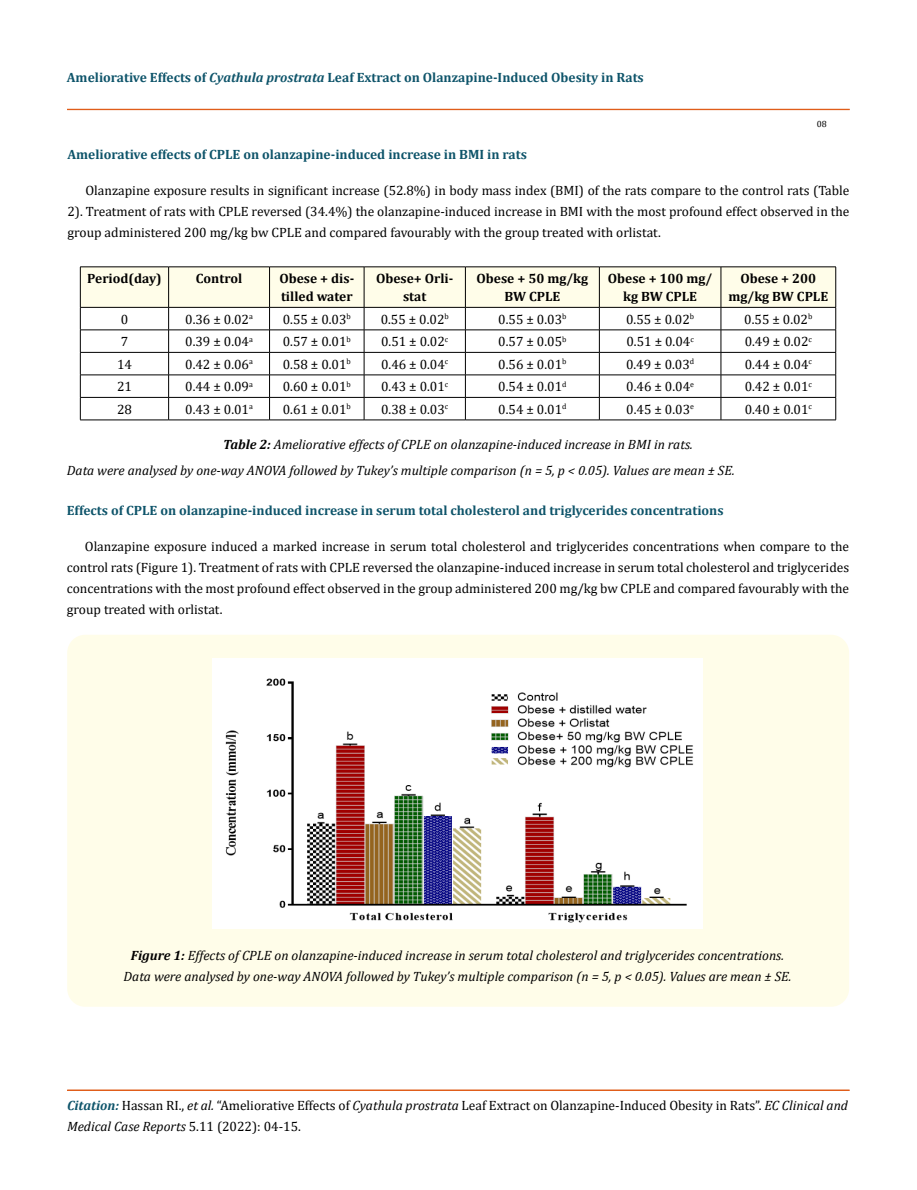
<style>
.page{position:relative;width:917px;height:1190px;background:#fff}
.page>*{position:absolute;margin:0;border:0;box-sizing:border-box;transform-origin:0 0}
.Heading_1{font:13.5px/21px "Cambria";color:#000;text-align:justify}
.Heading_1-2{font:italic 13.5px "Cambria";color:#000}
.t1{font:700 13.5px "Cambria";color:#0e546a}
.t2{font:700 13.5px/18px "Cambria";color:#000;text-align:center}
.t3{font:9px "Cambria";color:#000}
.s1{font-style:italic}
.s2{font-weight:700}
.s3{font-weight:700;font-style:italic;color:#0e546a}
</style>
<div class="page">
<div style="left:67px;top:109px;width:782px;height:1px;border:1px solid #e05d1a"></div>
<div style="left:67px;top:1090px;width:782px;height:1px;border:1px solid #e05d1a"></div>
<hr style="left:80px;top:266px;width:89px;height:1px;background:#000">
<hr style="left:169px;top:266px;width:100px;height:1px;background:#000">
<hr style="left:269px;top:266px;width:95px;height:1px;background:#000">
<hr style="left:364px;top:266px;width:101px;height:1px;background:#000">
<hr style="left:465px;top:266px;width:134px;height:1px;background:#000">
<hr style="left:599px;top:266px;width:122px;height:1px;background:#000">
<hr style="left:721px;top:266px;width:114px;height:1px;background:#000">
<svg style="left:80px;top:267px;width:756px;height:153px"></svg>
<hr style="left:80px;top:419px;width:89px;height:1px;background:#000">
<hr style="left:169px;top:419px;width:100px;height:1px;background:#000">
<hr style="left:269px;top:419px;width:95px;height:1px;background:#000">
<hr style="left:364px;top:419px;width:101px;height:1px;background:#000">
<hr style="left:465px;top:419px;width:134px;height:1px;background:#000">
<hr style="left:599px;top:419px;width:122px;height:1px;background:#000">
<hr style="left:721px;top:419px;width:114px;height:1px;background:#000">
<div style="left:67px;top:634px;width:782px;height:372px;background:#fffde9;border-radius:18px"></div>
<img style="left:212px;top:658px;width:490px;height:270px">
<p class="t1" style="left:67px;top:68px;width:578px">Ameliorative Effects of <span class="s1">Cyathula prostrata</span> Leaf Extract on Olanzapine-Induced Obesity in Rats</p>
<p class="t3" style="left:816px;top:118px;width:11px">08</p>
<p class="t1" style="left:67px;top:145px;width:461px">Ameliorative effects of CPLE on olanzapine-induced increase in BMI in rats</p>
<p class="Heading_1" style="left:67px;top:180px;width:783px;text-indent:18px">Olanzapine exposure results in significant increase (52.8%) in body mass index (BMI) of the rats compare to the control rats (Table 2). Treatment of rats with CPLE reversed (34.4%) the olanzapine-induced increase in BMI with the most profound effect observed in the group administered 200 mg/kg bw CPLE and compared favourably with the group treated with orlistat.</p>
<p class="t2" style="left:87px;top:269px;width:76px">Period(day)</p>
<p class="t2" style="left:196px;top:269px;width:48px">Control</p>
<p class="t2" style="left:279px;top:269px;width:76px;text-align:left">Obese + dis&shy;tilled water</p>
<p class="t2" style="left:376px;top:269px;width:79px">Obese+ Orli&shy;stat</p>
<p class="t2" style="left:476px;top:269px;width:113px">Obese + 50 mg/kg<br>BW CPLE</p>
<p class="t2" style="left:607px;top:269px;width:106px">Obese + 100 mg/ kg BW CPLE</p>
<p class="t2" style="left:728px;top:269px;width:101px">Obese + 200 mg/kg BW CPLE</p>
<p class="Heading_1" style="left:121px;top:309px;width:9px">0</p>
<p class="Heading_1" style="left:185px;top:309px;width:69px">0.36 ± 0.02<sup>a</sup></p>
<p class="Heading_1" style="left:283px;top:309px;width:70px">0.55 ± 0.03<sup>b</sup></p>
<p class="Heading_1" style="left:380px;top:309px;width:70px">0.55 ± 0.02<sup>b</sup></p>
<p class="Heading_1" style="left:498px;top:309px;width:70px">0.55 ± 0.03<sup>b</sup></p>
<p class="Heading_1" style="left:626px;top:309px;width:70px">0.55 ± 0.02<sup>b</sup></p>
<p class="Heading_1" style="left:744px;top:309px;width:70px">0.55 ± 0.02<sup>b</sup></p>
<p class="Heading_1" style="left:121px;top:331px;width:9px">7</p>
<p class="Heading_1" style="left:185px;top:331px;width:69px">0.39 ± 0.04<sup>a</sup></p>
<p class="Heading_1" style="left:283px;top:331px;width:70px">0.57 ± 0.01<sup>b</sup></p>
<p class="Heading_1" style="left:381px;top:331px;width:69px">0.51 ± 0.02<sup>c</sup></p>
<p class="Heading_1" style="left:498px;top:331px;width:70px">0.57 ± 0.05<sup>b</sup></p>
<p class="Heading_1" style="left:626px;top:331px;width:69px">0.51 ± 0.04<sup>c</sup></p>
<p class="Heading_1" style="left:744px;top:331px;width:69px">0.49 ± 0.02<sup>c</sup></p>
<p class="Heading_1" style="left:117px;top:354px;width:16px">14</p>
<p class="Heading_1" style="left:185px;top:354px;width:69px">0.42 ± 0.06<sup>a</sup></p>
<p class="Heading_1" style="left:283px;top:354px;width:70px">0.58 ± 0.01<sup>b</sup></p>
<p class="Heading_1" style="left:381px;top:354px;width:69px">0.46 ± 0.04<sup>c</sup></p>
<p class="Heading_1" style="left:498px;top:354px;width:70px">0.56 ± 0.01<sup>b</sup></p>
<p class="Heading_1" style="left:626px;top:354px;width:70px">0.49 ± 0.03<sup>d</sup></p>
<p class="Heading_1" style="left:744px;top:354px;width:69px">0.44 ± 0.04<sup>c</sup></p>
<p class="Heading_1" style="left:117px;top:376px;width:16px">21</p>
<p class="Heading_1" style="left:185px;top:376px;width:69px">0.44 ± 0.09<sup>a</sup></p>
<p class="Heading_1" style="left:283px;top:376px;width:70px">0.60 ± 0.01<sup>b</sup></p>
<p class="Heading_1" style="left:381px;top:376px;width:69px">0.43 ± 0.01<sup>c</sup></p>
<p class="Heading_1" style="left:498px;top:376px;width:70px">0.54 ± 0.01<sup>d</sup></p>
<p class="Heading_1" style="left:626px;top:376px;width:69px">0.46 ± 0.04<sup>e</sup></p>
<p class="Heading_1" style="left:744px;top:376px;width:69px">0.42 ± 0.01<sup>c</sup></p>
<p class="Heading_1" style="left:117px;top:399px;width:16px">28</p>
<p class="Heading_1" style="left:185px;top:399px;width:69px">0.43 ± 0.01<sup>a</sup></p>
<p class="Heading_1" style="left:283px;top:399px;width:70px">0.61 ± 0.01<sup>b</sup></p>
<p class="Heading_1" style="left:381px;top:399px;width:69px">0.38 ± 0.03<sup>c</sup></p>
<p class="Heading_1" style="left:498px;top:399px;width:70px">0.54 ± 0.01<sup>d</sup></p>
<p class="Heading_1" style="left:626px;top:399px;width:69px">0.45 ± 0.03<sup>e</sup></p>
<p class="Heading_1" style="left:744px;top:399px;width:69px">0.40 ± 0.01<sup>c</sup></p>
<p class="Heading_1-2" style="left:223px;top:435px;width:471px"><span class="s2">Table 2:</span> Ameliorative effects of CPLE on olanzapine-induced increase in BMI in rats.</p>
<p class="Heading_1-2" style="left:67px;top:461px;width:669px">Data were analysed by one-way ANOVA followed by Tukey’s multiple comparison (n = 5, p &lt; 0.05). Values are mean ± SE.</p>
<p class="t1" style="left:67px;top:501px;width:658px">Effects of CPLE on olanzapine-induced increase in serum total cholesterol and triglycerides concentrations</p>
<p class="Heading_1" style="left:67px;top:536px;width:783px;text-indent:18px">Olanzapine exposure induced a marked increase in serum total cholesterol and triglycerides concentrations when compare to the control rats (Figure 1). Treatment of rats with CPLE reversed the olanzapine-induced increase in serum total cholesterol and triglycerides concentrations with the most profound effect observed in the group administered 200 mg/kg bw CPLE and compared favourably with the group treated with orlistat.</p>
<p class="Heading_1-2" style="left:131px;top:945px;width:654px"><span class="s2">Figure 1:</span> Effects of CPLE on olanzapine-induced increase in serum total cholesterol and triglycerides concentrations.</p>
<p class="Heading_1-2" style="left:123px;top:966px;width:669px">Data were analysed by one-way ANOVA followed by Tukey’s multiple comparison (n = 5, p &lt; 0.05). Values are mean ± SE.</p>
<p class="Heading_1" style="left:67px;top:1095px;width:782px"><span class="s3">Citation:</span> Hassan RI., <span class="s1">et al.</span> “Ameliorative Effects of <span class="s1">Cyathula prostrata</span> Leaf Extract on Olanzapine-Induced Obesity in Rats”. <span class="s1">EC Clinical and<br>Medical Case Reports</span> 5.11 (2022): 04-15.</p>
</div>
